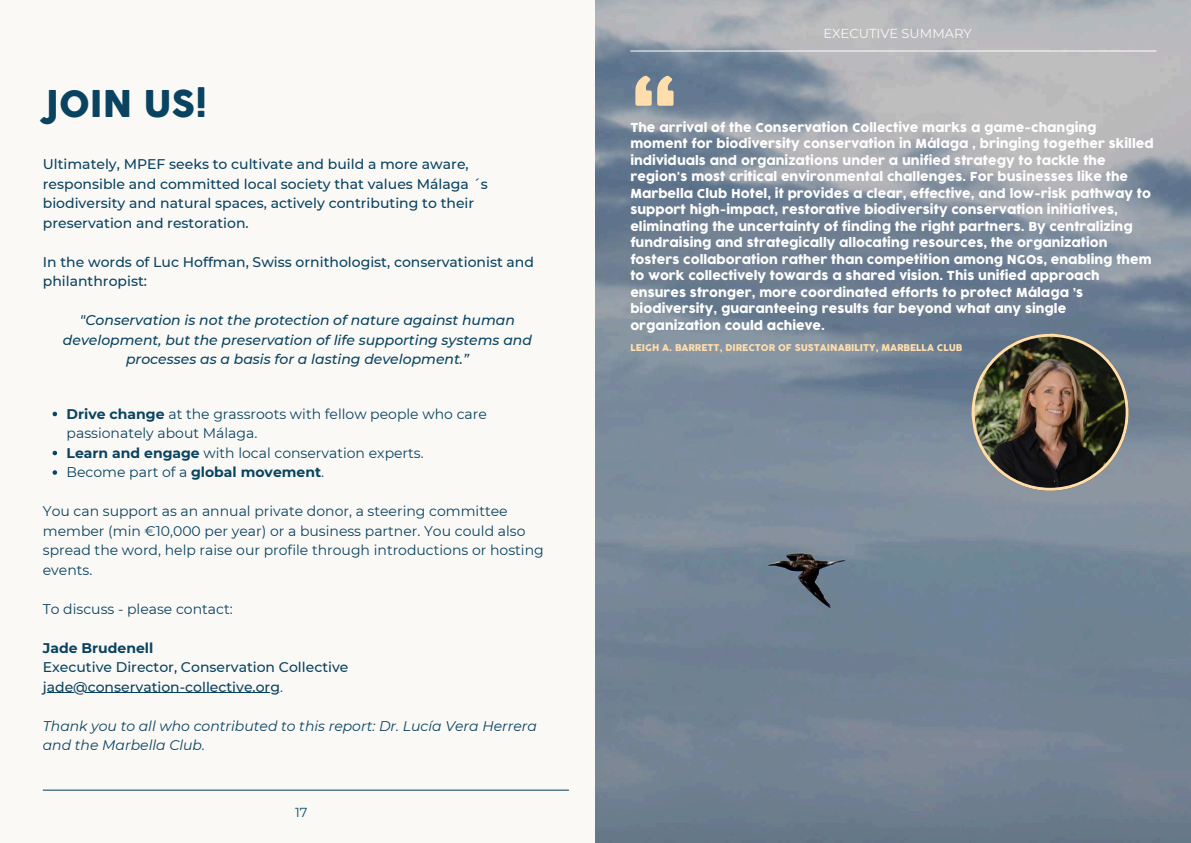
<style>
.page{position:relative;width:1191px;height:843px;background:#fff}
.page>*{position:absolute;margin:0;border:0;box-sizing:border-box;transform-origin:0 0}
.t1{font:98.3px "COCOGOOSE";color:#ffdeab}
.t2{font:36px "COCOGOOSE";color:#0a4360}
.t3{font:14px/19.5px "Montserrat";color:#0a4360}
.t4{font:500 14px/19.5px "Montserrat";color:#0a4360}
.t5{font:italic 500 14px/19.5px "Montserrat";color:#0a4360;text-align:center}
.t6{font:italic 14px/19.5px "Montserrat";color:#0a4360}
.t7{font:700 14px "Montserrat";color:#0a4360}
.t8{font:13px "Montserrat";color:#faf9f6}
.t9{font:13px "Montserrat";color:#004d5a}
.t10{font:12.1px/16.5px "COCOGOOSE";color:#fefefe}
.t11{font:9.1px "COCOGOOSE";color:#ffdeab}
.s1{font-weight:700}
.s2{font-weight:400}
</style>
<div class="page">
<div style="left:0;top:0;width:1190px;height:842px;background:#faf9f6"></div>
<img style="left:595px;top:0;width:595px;height:842px">
<img style="left:971px;top:333px;width:157px;height:157px">
<svg style="left:53px;top:411px;width:4px;height:5px"></svg>
<svg style="left:53px;top:450px;width:4px;height:5px"></svg>
<svg style="left:53px;top:470px;width:4px;height:4px"></svg>
<hr style="left:43px;top:692px;width:237px;height:1px;background:#0a4360">
<hr style="left:630px;top:51px;width:525px;height:1px;background:#fff">
<hr style="left:43px;top:789px;width:525px;height:1px;background:#033956">
<h2 class="t2" style="left:43px;top:79px;width:166px">JOIN US!</h2>
<p class="t4" style="left:43px;top:154px;width:446px">Ultimately, MPEF seeks to cultivate and build a more aware, responsible and committed local society that values Málaga ´s biodiversity and natural spaces, actively contributing to their preservation and restoration.</p>
<p class="t4" style="left:43px;top:252px;width:492px">In the words of Luc Hoffman, Swiss ornithologist, conservationist and philanthropist:</p>
<p class="t5" style="left:63px;top:310px;width:470px">"Conservation is not the protection of nature against human development, but the preservation of life supporting systems and processes as a basis for a lasting development.”</p>
<p class="t3" style="left:67px;top:403px;width:421px"><span class="s1">Drive change</span> at the grassroots with fellow people who care passionately about Málaga.<br><span class="s1">Learn and engage</span> with local conservation experts.<br>Become part of a <span class="s1">global movement</span>.</p>
<p class="t3" style="left:43px;top:501px;width:502px">You can support as an annual private donor, a steering committee member (min €10,000 per year) or a business partner. You could also spread the word, help raise our profile through introductions or hosting events.</p>
<p class="t3" style="left:43px;top:598px;width:191px">To discuss - please contact:</p>
<p class="t7" style="left:43px;top:639px;width:112px">Jade Brudenell</p>
<p class="t4" style="left:43px;top:657px;width:307px">Executive Director, Conservation Collective jade@conservation-collective.org<span class="s2">.</span></p>
<p class="t6" style="left:43px;top:715px;width:495px">Thank you to all who contributed to this report: Dr. Lucía Vera Herrera and the Marbella Club.</p>
<p class="t9" style="left:295px;top:804px;width:14px">17</p>
<h1 class="t1" style="left:630px;top:50px;width:49px">“</h1>
<p class="t8" style="left:823px;top:25px;width:150px">EXECUTIVE SUMMARY</p>
<p class="t10" style="left:630px;top:119px;width:525px">The arrival of the Conservation Collective marks a game-changing moment for biodiversity conservation in Málaga , bringing together skilled individuals and organizations under a unified strategy to tackle the region's most critical environmental challenges. For businesses like the Marbella Club Hotel, it provides a clear, effective, and low-risk pathway to support high-impact, restorative biodiversity conservation initiatives, eliminating the uncertainty of finding the right partners. By centralizing fundraising and strategically allocating resources, the organization fosters collaboration rather than competition among NGOs, enabling them to work collectively towards a shared vision. This unified approach ensures stronger, more coordinated efforts to protect Málaga ’s biodiversity, guaranteeing results far beyond what any single organization could achieve.</p>
<p class="t11" style="left:630px;top:341px;width:333px">LEIGH A. BARRETT, DIRECTOR OF SUSTAINABILITY, MARBELLA CLUB</p>
</div>
